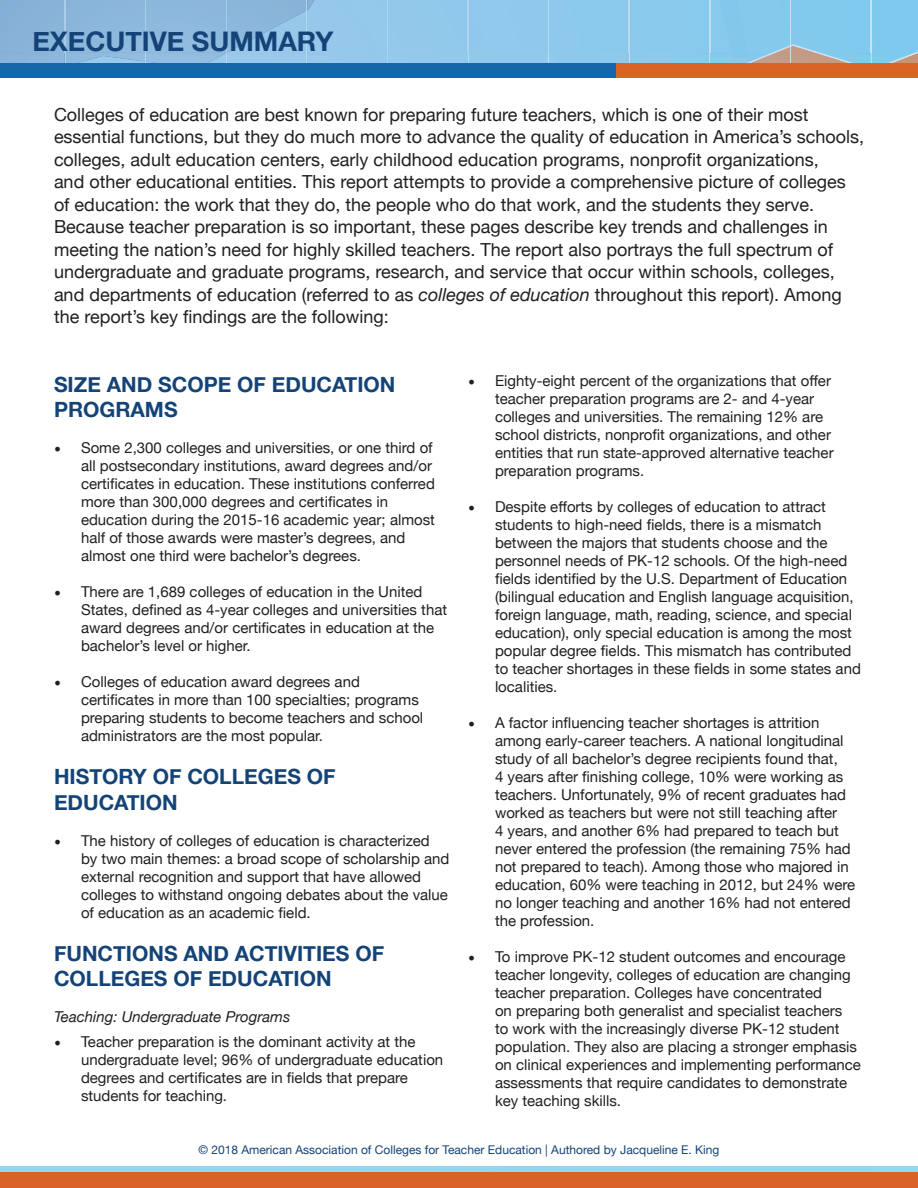
<style>
.page{position:relative;width:918px;height:1188px;background:#fff}
.page>*{position:absolute;margin:0;border:0;box-sizing:border-box;transform-origin:0 0}
.t1{font:700 27px "Helvetica Neue";color:#144377}
.t2{font:700 21px/25.2px "Helvetica Neue";color:#144377}
.t3{font:18px/22.5px "Helvetica Neue";color:#231f20}
.t4{font:15px/18px "Helvetica Neue";color:#231f20}
.t5{font:italic 15px "Helvetica Neue";color:#231f20}
.t6{font:12px "Helvetica Neue";color:#144377}
.s1{font-style:italic}
.s2{font-family:"Minion Pro";font-size:18px}
</style>
<div class="page">
<img style="left:323px;top:0;width:595px;height:53px">
<img style="left:771px;top:44px;width:50px;height:9px">
<img style="left:0;top:0;width:323px;height:53px">
<img style="left:871px;top:0;width:1px;height:53px">
<img style="left:790px;top:0;width:1px;height:53px">
<img style="left:710px;top:0;width:1px;height:53px">
<img style="left:629px;top:0;width:1px;height:53px">
<img style="left:548px;top:0;width:1px;height:53px">
<img style="left:468px;top:0;width:1px;height:53px">
<img style="left:386px;top:0;width:2px;height:53px">
<img style="left:307px;top:0;width:1px;height:53px">
<img style="left:226px;top:0;width:1px;height:53px">
<img style="left:145px;top:0;width:1px;height:53px">
<img style="left:65px;top:0;width:1px;height:53px">
<div style="left:0;top:1172px;width:918px;height:16px;background:#db6226"></div>
<img style="left:226px;top:53px;width:692px;height:10px">
<img style="left:0;top:53px;width:226px;height:10px">
<div style="left:0;top:63px;width:617px;height:15px;background:#1566aa"></div>
<div style="left:617px;top:63px;width:301px;height:15px;background:#db6326"></div>
<h1 class="t1" style="left:32px;top:20px;width:302px">EXECUTIVE SUMMARY</h1>
<p class="t3" style="left:54px;top:104px;width:812px">Colleges of education are best known for preparing future teachers, which is one of their most essential functions, but they do much more to advance the quality of education in America’s schools, colleges, adult education centers, early childhood education programs, nonprofit organizations,<br>and other educational entities. This report attempts to provide a comprehensive picture of colleges of education: the work that they do, the people who do that work, and the students they serve.<br>Because teacher preparation is so important, these pages describe key trends and challenges in meeting the nation’s need for highly skilled teachers. The report also portrays the full spectrum of undergraduate and graduate programs, research, and service that occur within schools, colleges, and departments of education (referred to as <span class="s1">colleges of education</span> throughout this report). Among the report’s key findings are the following:</p>
<h2 class="t2" style="left:54px;top:372px;width:343px">SIZE AND SCOPE OF EDUCATION<br>PROGRAMS</h2>
<p class="t4" style="left:81px;top:440px;width:356px;text-indent:-27px"><span class="s2">•</span> Some 2,300 colleges and universities, or one third of all postsecondary institutions, award degrees and/or certificates in education. These institutions conferred more than 300,000 degrees and certificates in education during the 2015-16 academic year; almost half of those awards were master’s degrees, and almost one third were bachelor’s degrees.</p>
<p class="t4" style="left:81px;top:584px;width:368px;text-indent:-27px"><span class="s2">•</span> There are 1,689 colleges of education in the United States, defined as 4-year colleges and universities that award degrees and/or certificates in education at the bachelor’s level or higher.</p>
<p class="t4" style="left:81px;top:674px;width:344px;text-indent:-27px"><span class="s2">•</span> Colleges of education award degrees and certificates in more than 100 specialties; programs preparing students to become teachers and school administrators are the most popular.</p>
<h2 class="t2" style="left:54px;top:765px;width:51px">HISTORY</h2>
<h2 class="t2" style="left:153px;top:765px;width:169px">OF COLLEGES OF</h2>
<h2 class="t2" style="left:54px;top:790px;width:29px">EDUCATION</h2>
<p class="t4" style="left:81px;top:832px;width:370px;text-indent:-27px"><span class="s2">•</span> The history of colleges of education is characterized by two main themes: a broad scope of scholarship and external recognition and support that have allowed colleges to withstand ongoing debates about the value of education as an academic field.</p>
<h2 class="t2" style="left:54px;top:941px;width:332px">FUNCTIONS AND ACTIVITIES OF<br>COLLE</h2>
<h2 class="t2" style="left:124px;top:966px;width:209px">GES OF EDUCATION</h2>
<p class="t5" style="left:54px;top:1006px;width:238px">Teaching: Undergraduate Programs</p>
<p class="t4" style="left:81px;top:1034px;width:364px;text-indent:-27px"><span class="s2">•</span> Teacher preparation is the dominant activity at the undergraduate level; 96% of undergraduate education degrees and certificates are in fields that prepare students for teaching.</p>
<p class="t4" style="left:495px;top:372px;width:340px;text-indent:-27px"><span class="s2">•</span> Eighty-eight percent of the organizations that offer teacher preparation programs are 2- and 4-year colleges and universities. The remaining 12% are school districts, nonprofit organizations, and other entities that run state-approved alternative teacher preparation programs.</p>
<p class="t4" style="left:495px;top:498px;width:367px;text-indent:-27px"><span class="s2">•</span> Despite efforts by colleges of education to attract students to high-need fields, there is a mismatch between the majors that students choose and the personnel needs of PK-12 schools. Of the high-need fields identified by the U.S. Department of Education (bilingual education and English language acquisition, foreign language, math, reading, science, and special education), only special education is among the most popular degree fields. This mismatch has contributed to teacher shortages in these fields in some states and localities.</p>
<p class="t4" style="left:495px;top:714px;width:362px;text-indent:-27px"><span class="s2">•</span> A factor influencing teacher shortages is attrition among early-career teachers. A national longitudinal study of all bachelor’s degree recipients found that,<br>4 years after finishing college, 10% were working as teachers. Unfortunately, 9% of recent graduates had worked as teachers but were not still teaching after<br>4 years, and another 6% had prepared to teach but never entered the profession (the remaining 75% had not prepared to teach). Among those who majored in education, 60% were teaching in 2012, but 24% were no longer teaching and another 16% had not entered the profession.</p>
<p class="t4" style="left:495px;top:948px;width:367px;text-indent:-27px"><span class="s2">•</span> To improve PK-12 student outcomes and encourage teacher longevity, colleges of education are changing teacher preparation. Colleges have concentrated<br>on preparing both generalist and specialist teachers<br>to work with the increasingly diverse PK-12 student population. They also are placing a stronger emphasis on clinical experiences and implementing performance assessments that require candidates to demonstrate key teaching skills.</p>
<p class="t6" style="left:198px;top:1141px;width:523px">© 2018 American Association of Colleges for Teacher Education | Authored by Jacqueline E. King</p>
</div>
